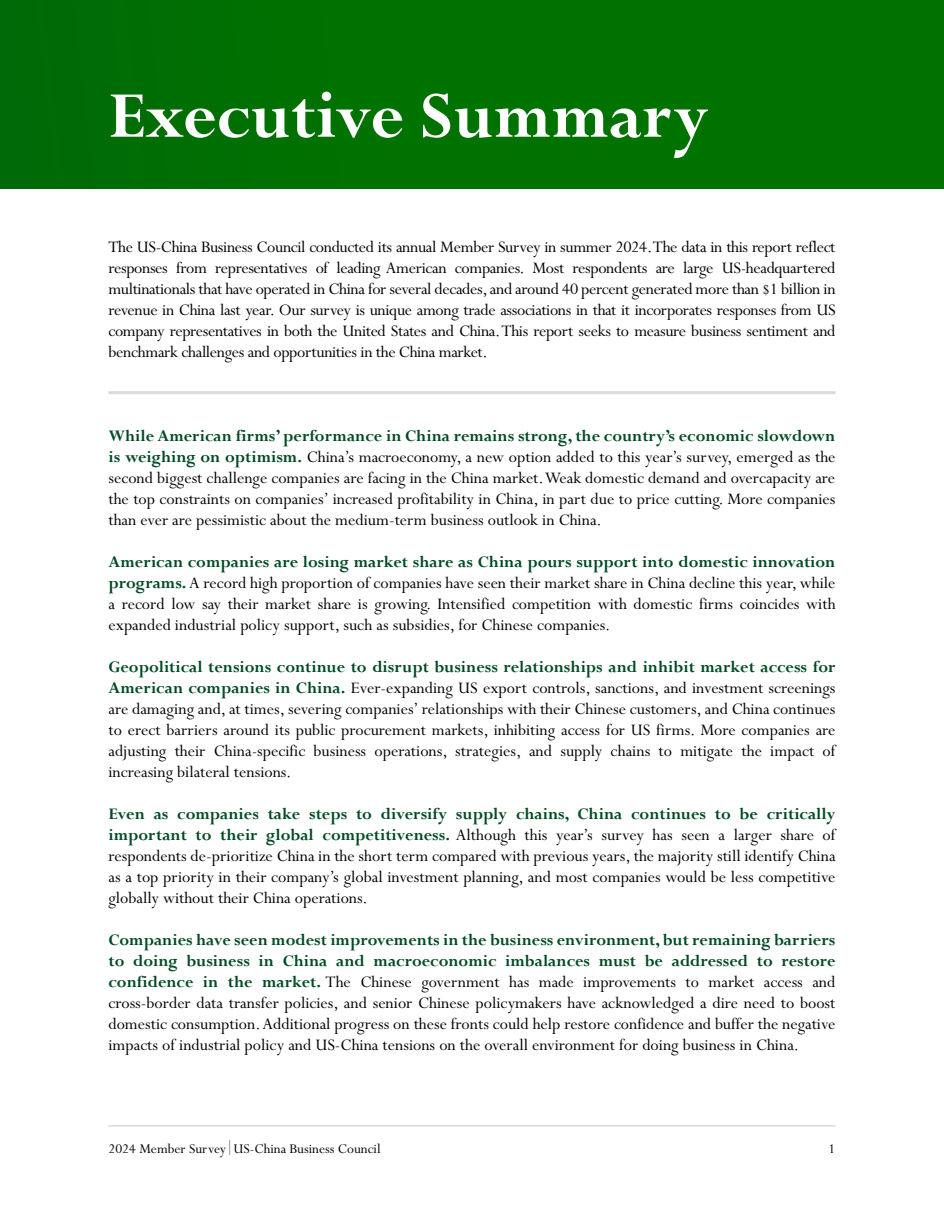
<style>
.page{position:relative;width:944px;height:1214px;background:#fff}
.page>*{position:absolute;margin:0;border:0;box-sizing:border-box;transform-origin:0 0}
.t1{font:700 72px "Perpetua";color:#fff}
.t2{font:18px/21px "Perpetua";color:#000;text-align:justify}
.t3{font:15px "Perpetua";color:#000}
.s1{font-weight:700;color:#004b23}
.s2{font-family:"Fang Song"}
</style>
<div class="page">
<div style="left:0;top:0;width:944px;height:188px;background:#007200"></div>
<hr style="left:108px;top:391px;width:727px;height:3px;background:#dbdbdb">
<hr style="left:108px;top:1125px;width:727px;height:1px;background:#dbdbdb">
<h1 class="t1" style="left:108px;top:71px;width:602px">Executive Summary</h1>
<p class="t2" style="left:108px;top:237px;width:728px">The US-China Business Council conducted its annual Member Survey in summer 2024. The data in this report reflect responses from representatives of leading American companies. Most respondents are large US-headquartered multinationals that have operated in China for several decades, and around 40 percent generated more than $1 billion in revenue in China last year. Our survey is unique among trade associations in that it incorporates responses from US company representatives in both the United States and China. This report seeks to measure business sentiment and benchmark challenges and opportunities in the China market.</p>
<p class="t2" style="left:108px;top:426px;width:728px"><span class="s1">While American firms’ performance in China remains strong, the country’s economic slowdown is weighing on optimism.</span> China’s macroeconomy, a new option added to this year’s survey, emerged as the second biggest challenge companies are facing in the China market. Weak domestic demand and overcapacity are the top constraints on companies’ increased profitability in China, in part due to price cutting. More companies than ever are pessimistic about the medium-term business outlook in China.</p>
<p class="t2" style="left:108px;top:552px;width:728px"><span class="s1">American companies are losing market share as China pours support into domestic innovation programs.</span> A record high proportion of companies have seen their market share in China decline this year, while a record low say their market share is growing. Intensified competition with domestic firms coincides with expanded industrial policy support, such as subsidies, for Chinese companies.</p>
<p class="t2" style="left:108px;top:657px;width:728px"><span class="s1">Geopolitical tensions continue to disrupt business relationships and inhibit market access for American companies in China.</span> Ever-expanding US export controls, sanctions, and investment screenings are damaging and, at times, severing companies’ relationships with their Chinese customers, and China continues to erect barriers around its public procurement markets, inhibiting access for US firms. More companies are adjusting their China-specific business operations, strategies, and supply chains to mitigate the impact of increasing bilateral tensions.</p>
<p class="t2" style="left:108px;top:804px;width:728px"><span class="s1">Even as companies take steps to diversify supply chains, China continues to be critically important to their global competitiveness.</span> Although this year’s survey has seen a larger share of respondents de-prioritize China in the short term compared with previous years, the majority still identify China as a top priority in their company’s global investment planning, and most companies would be less competitive globally without their China operations.</p>
<p class="t2" style="left:108px;top:930px;width:728px"><span class="s1">Companies have seen modest improvements in the business environment, but remaining barriers to doing business in China and macroeconomic imbalances must be addressed to restore confidence in the market.</span> The Chinese government has made improvements to market access and cross-border data transfer policies, and senior Chinese policymakers have acknowledged a dire need to boost domestic consumption. Additional progress on these fronts could help restore confidence and buffer the negative impacts of industrial policy and US-China tensions on the overall environment for doing business in China.</p>
<p class="t3" style="left:108px;top:1141px;width:274px">2024 Member Survey<span class="s2">|</span>US-China Business Council</p>
<p class="t3" style="left:828px;top:1141px;width:8px">1</p>
</div>
